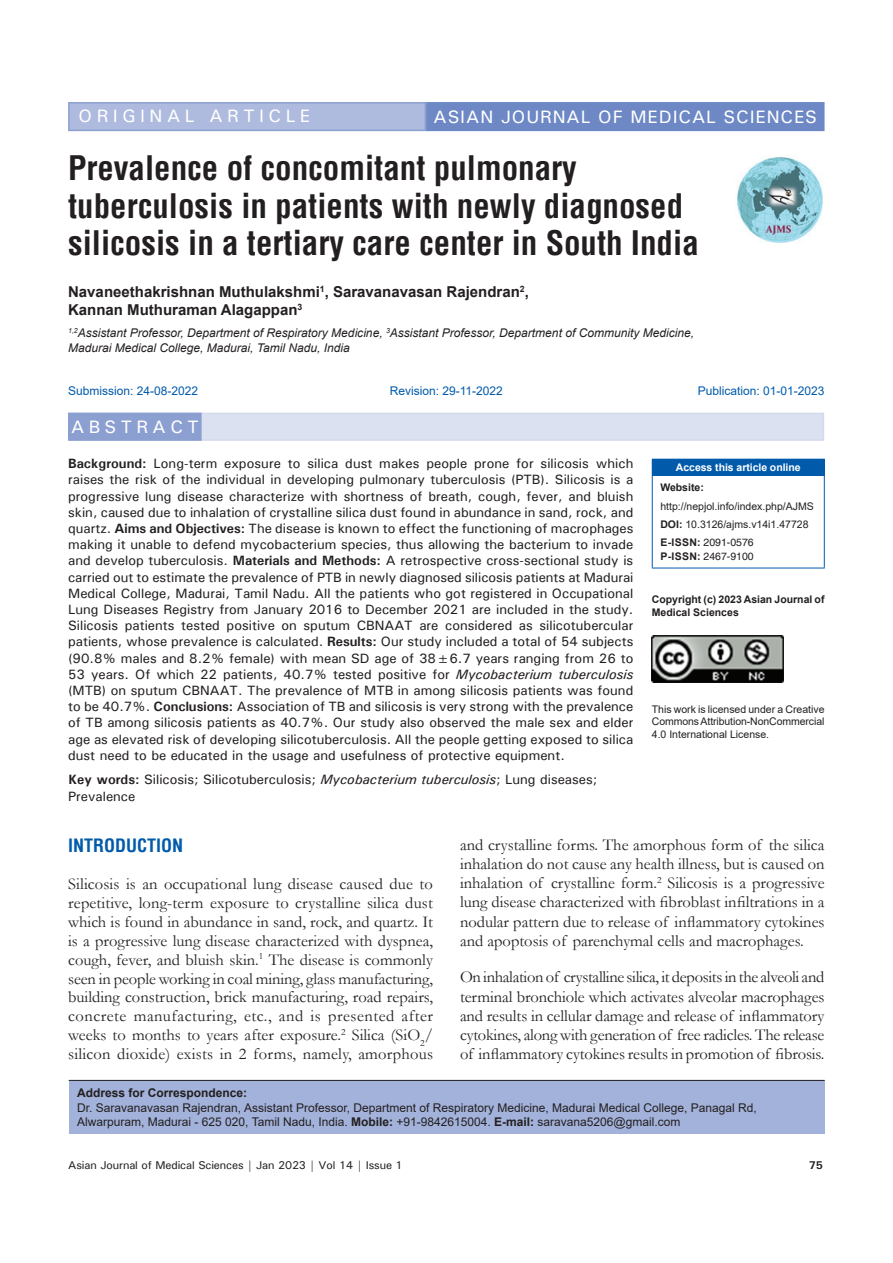
<style>
.page{position:relative;width:893px;height:1263px;background:#fff}
.page>*{position:absolute;margin:0;border:0;box-sizing:border-box;transform-origin:0 0}
.AT{font:700 condensed 33px/37.5px "Helvetica";color:#231f20}
.AH{font:500 18px "Univers";letter-spacing:.05em;color:#fff}
.AH-2{font:500 18px "Univers";letter-spacing:.25em;color:#fff}
.t1{font:700 condensed 18px "Helvetica";color:#015aaa}
.ABSH{font:500 18px "Univers";letter-spacing:.25em;color:#fff}
.TX{font:16.5px/18.9px "Garamond";color:#231f20;text-align:justify}
.AU{font:700 15px/18px "Helvetica";color:#231f20}
.ABS{font:500 13.5px/16.2px "Univers";color:#231f20;text-align:justify}
.KWD{font:500 13.5px/16.2px "Univers";color:#231f20}
.ADD{font:12px/14.4px "Arial";color:#231f20}
.AFF{font:italic 12px/14.4px "Arial";color:#231f20}
.HIS{font:12px "Arial";color:#015aaa}
.t2{font:500 11.25px "Univers";letter-spacing:-.01em;color:#231f20}
.t3{font:700 11.25px "Univers";color:#231f20}
.License{font:10.5px/12.6px "Arial";letter-spacing:-.01em;color:#231f20;text-align:justify}
.License-2{font:700 10.5px/12.6px "Arial";color:#231f20}
.Web{font:10.5px/18.8px "Arial";color:#231f20}
.ISSN{font:10.5px/14.2px "Helvetica";color:#231f20}
.DOI{font:10.5px "Arial";color:#231f20}
.t4{font:700 10.5px "Arial";letter-spacing:-.005em;color:#fff}
.s1{font-weight:700}
.s2{font-style:italic}
</style>
<div class="page">
<div style="left:69px;top:413px;width:755px;height:28px;background:#dbe1f1"></div>
<div style="left:69px;top:413px;width:132px;height:27px;background:#8b9fd1"></div>
<div style="left:68px;top:413px;width:134px;height:28px;border:2px solid #8b9fd1"></div>
<div style="left:69px;top:1081px;width:756px;height:53px;background:#a3b2da"></div>
<hr style="left:69px;top:1080px;width:756px;height:1px;background:#231f20">
<img style="left:737px;top:157px;width:86px;height:86px">
<div style="left:69px;top:103px;width:356px;height:27px;background:#aebade"></div>
<div style="left:68px;top:102px;width:358px;height:29px;border:2px solid #8b9fd1"></div>
<div style="left:427px;top:103px;width:397px;height:27px;background:#6d88c5"></div>
<div style="left:426px;top:102px;width:398px;height:29px;border:2px solid #6d88c5"></div>
<div style="left:652px;top:459px;width:172px;height:16px;background:#015aaa"></div>
<svg style="left:824px;top:459px;width:1px;height:16px"></svg>
<hr style="left:652px;top:476px;width:1px;height:92px;background:#015aaa">
<hr style="left:652px;top:475px;width:173px;height:1px;background:#015aaa">
<hr style="left:824px;top:476px;width:1px;height:92px;background:#015aaa">
<hr style="left:652px;top:568px;width:173px;height:1px;background:#015aaa">
<img style="left:652px;top:636px;width:132px;height:46px">
<p class="AH-2" style="left:79px;top:105px;width:233px">ORIGINAL ARTICLE</p>
<p class="AH" style="left:434px;top:105px;width:385px">ASIAN JOURNAL OF MEDICAL SCIENCES</p>
<p class="AT" style="left:68px;top:149px;width:632px">Prevalence of concomitant pulmonary tuberculosis in patients with newly diagnosed silicosis in a tertiary care center in South India</p>
<p class="AU" style="left:68px;top:282px;width:462px">Navaneethakrishnan Muthulakshmi<sup>1</sup>, Saravanavasan Rajendran<sup>2</sup>,<br>Kannan Muthuraman Alagappan<sup>3</sup></p>
<p class="AFF" style="left:68px;top:326px;width:627px"><sup>1,2</sup>Assistant Professor, Department of Respiratory Medicine, <sup>3</sup>Assistant Professor, Department of Community Medicine,<br>Madurai Medical College, Madurai, Tamil Nadu, India</p>
<p class="HIS" style="left:68px;top:382px;width:132px">Submission: 24-08-2022</p>
<p class="HIS" style="left:390px;top:382px;width:115px">Revision: 29-11-2022</p>
<p class="HIS" style="left:698px;top:382px;width:128px">Publication: 01-01-2023</p>
<p class="ABSH" style="left:71px;top:415px;width:129px">ABSTRACT</p>
<p class="ABS" style="left:68px;top:455px;width:567px"><span class="s1">Background:</span> Long-term exposure to silica dust makes people prone for silicosis which raises the risk of the individual in developing pulmonary tuberculosis (PTB). Silicosis is a progressive lung disease characterize with shortness of breath, cough, fever, and bluish skin, caused due to inhalation of crystalline silica dust found in abundance in sand, rock, and quartz. <span class="s1">Aims and Objectives:</span> The disease is known to effect the functioning of macrophages making it unable to defend mycobacterium species, thus allowing the bacterium to invade and develop tuberculosis. <span class="s1">Materials and Methods:</span> A retrospective cross-sectional study is carried out to estimate the prevalence of PTB in newly diagnosed silicosis patients at Madurai Medical College, Madurai, Tamil Nadu. All the patients who got registered in Occupational Lung Diseases Registry from January 2016 to December 2021 are included in the study.<br>Silicosis patients tested positive on sputum CBNAAT are considered as silicotubercular patients, whose prevalence is calculated. <span class="s1">Results:</span> Our study included a total of 54 subjects (90.8% males and 8.2% female) with mean SD age of 38±6.7 years ranging from 26 to 53 years. Of which 22 patients, 40.7% tested positive for <span class="s2">Mycobacterium tuberculosis </span>(MTB) on sputum CBNAAT. The prevalence of MTB in among silicosis patients was found to be 40.7%. <span class="s1">Conclusions:</span> Association of TB and silicosis is very strong with the prevalence of TB among silicosis patients as 40.7%. Our study also observed the male sex and elder age as elevated risk of developing silicotuberculosis. All the people getting exposed to silica dust need to be educated in the usage and usefulness of protective equipment.</p>
<p class="KWD" style="left:68px;top:771px;width:531px"><span class="s1">Key words:</span> Silicosis; Silicotuberculosis; <span class="s2">Mycobacterium tuberculosis</span>; Lung diseases;<br>Prevalence</p>
<p class="t4" style="left:676px;top:460px;width:126px">Access this article online</p>
<p class="Web" style="left:660px;top:478px;width:155px"><span class="s1">Website: </span>http://nepjol.info/index.php/AJMS</p>
<p class="DOI" style="left:660px;top:517px;width:150px"><span class="s1">DOI:</span> 10.3126/ajms.v14i1.47728</p>
<p class="ISSN" style="left:660px;top:535px;width:95px"><span class="s1">E-ISSN:</span> 2091-0576<br><span class="s1">P-ISSN:</span> 2467-9100</p>
<p class="License-2" style="left:652px;top:593px;width:174px">Copyright (c) 2023 Asian Journal of<br>Medical Sciences</p>
<p class="License" style="left:652px;top:703px;width:174px">This work is licensed under a Creative Commons Attribution-NonCommercial 4.0 International License.</p>
<h1 class="t1" style="left:68px;top:834px;width:117px">INTRODUCTION</h1>
<p class="TX" style="left:68px;top:873px;width:366px">Silicosis is an occupational lung disease caused due to repetitive, long-term exposure to crystalline silica dust which is found in abundance in sand, rock, and quartz. It is a progressive lung disease characterized with dyspnea, cough, fever, and bluish skin.<sup>1</sup> The disease is commonly seen in people working in coal mining, glass manufacturing, building construction, brick manufacturing, road repairs, concrete manufacturing, etc., and is presented after weeks to months to years after exposure.<sup>2</sup> Silica (SiO<sub>2</sub>/ silicon dioxide) exists in 2 forms, namely, amorphous</p>
<p class="TX" style="left:460px;top:834px;width:366px">and crystalline forms. The amorphous form of the silica inhalation do not cause any health illness, but is caused on inhalation of crystalline form.<sup>2</sup> Silicosis is a progressive lung disease characterized with fibroblast infiltrations in a nodular pattern due to release of inflammatory cytokines and apoptosis of parenchymal cells and macrophages.</p>
<p class="TX" style="left:460px;top:967px;width:366px">On inhalation of crystalline silica, it deposits in the alveoli and terminal bronchiole which activates alveolar macrophages and results in cellular damage and release of inflammatory cytokines, along with generation of free radicles. The release of inflammatory cytokines results in promotion of fibrosis.</p>
<p class="ADD" style="left:77px;top:1086px;width:681px"><span class="s1">Address for Correspondence:<br></span>Dr. Saravanavasan Rajendran, Assistant Professor, Department of Respiratory Medicine, Madurai Medical College, Panagal Rd,<br>Alwarpuram, Madurai - 625 020, Tamil Nadu, India. <span class="s1">Mobile:</span> +91-9842615004. <span class="s1">E-mail:</span> saravana5206@gmail.com</p>
<p class="t2" style="left:68px;top:1157px;width:336px">Asian Journal of Medical Sciences | Jan 2023 | Vol 14 | Issue 1</p>
<p class="t3" style="left:809px;top:1158px;width:16px">75</p>
</div>
